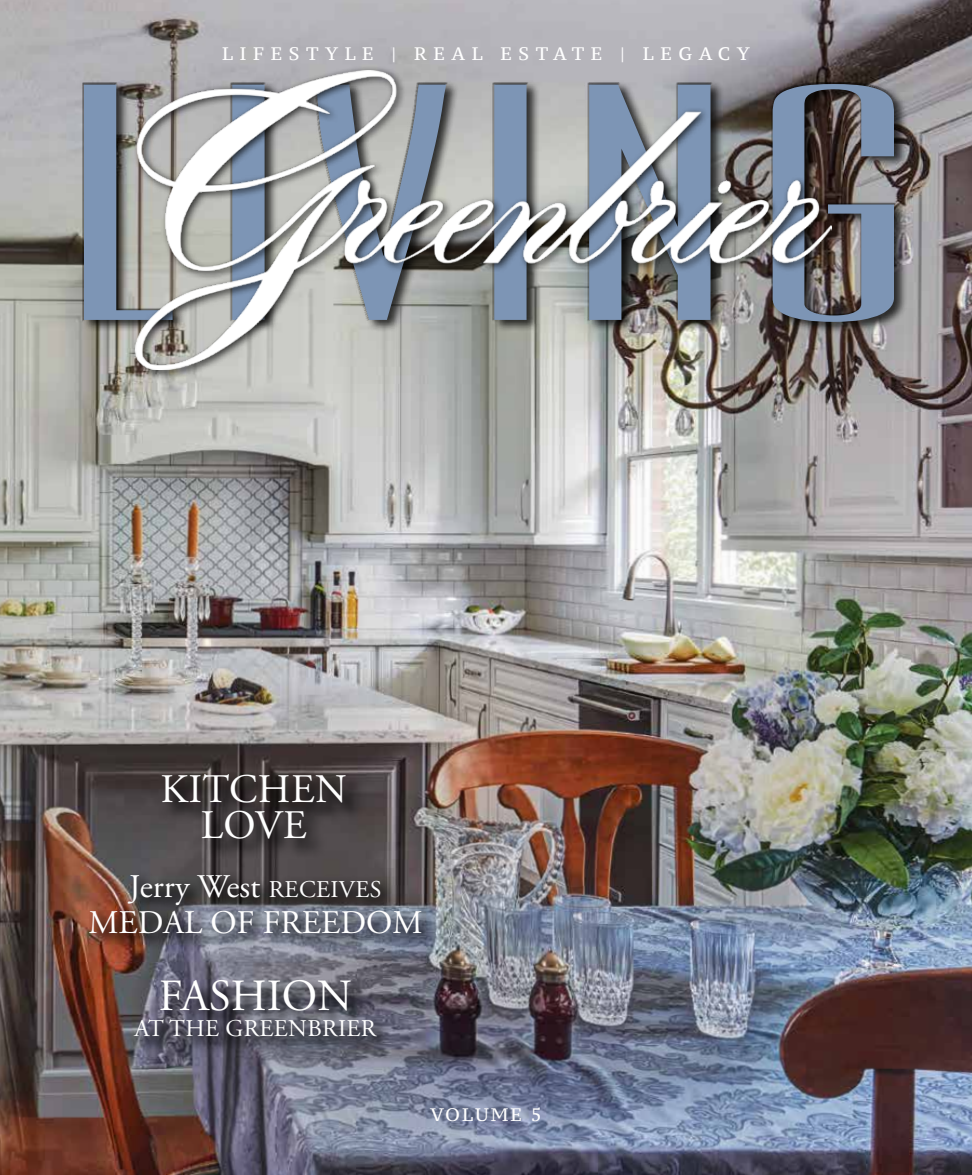
<style>
.page{position:relative;width:972px;height:1175px;background:#fff}
.page>*{position:absolute;margin:0;border:0;box-sizing:border-box;transform-origin:0 0}
.t1{font:44.55px "Adobe Garamond Pro";color:#fff}
.t2{font:40.5px/36px "Adobe Garamond Pro";letter-spacing:.015em;color:#fff;text-align:center}
.t3{font:33px/36px "Adobe Garamond Pro";color:#fff;text-align:center}
.t4{font:24px "Adobe Garamond Pro";letter-spacing:.015em;color:#fff}
.t5{font:18px "PT Serif Caption";letter-spacing:.36em;color:#fff}
.s1{font-size:24px}
</style>
<div class="page">
<img style="left:0;top:0;width:972px;height:1174px">
<div style="left:82px;top:80px;width:826px;height:255px;background:#000;opacity:.75"></div>
<svg style="left:84px;top:84px;width:810px;height:238px;background:#788494"></svg>
<div style="left:85px;top:869px;width:354px;height:81px;background:#000;opacity:.75"></div>
<div style="left:132px;top:977px;width:263px;height:77px;background:#000;opacity:.75"></div>
<div style="left:161px;top:771px;width:205px;height:88px;background:#000;opacity:.75"></div>
<div style="left:132px;top:66px;width:709px;height:314px;background:#000;opacity:.75"></div>
<img style="left:136px;top:70px;width:695px;height:300px">
<p class="t5" style="left:222px;top:42px;width:529px">LIFESTYLE | REAL ESTATE | LEGACY</p>
<h2 class="t2" style="left:161px;top:773px;width:188px">KITCHEN<br>LOVE</h2>
<h3 class="t3" style="left:88px;top:869px;width:336px">Jerry West <span class="s1">RECEIVES<br></span>MEDAL OF FREEDOM</h3>
<h1 class="t1" style="left:159px;top:969px;width:195px">FASHION</h1>
<h3 class="t4" style="left:135px;top:1014px;width:243px">AT THE GREENBRIER</h3>
<p class="t5" style="left:430px;top:1103px;width:113px">VOLUME 5</p>
</div>
